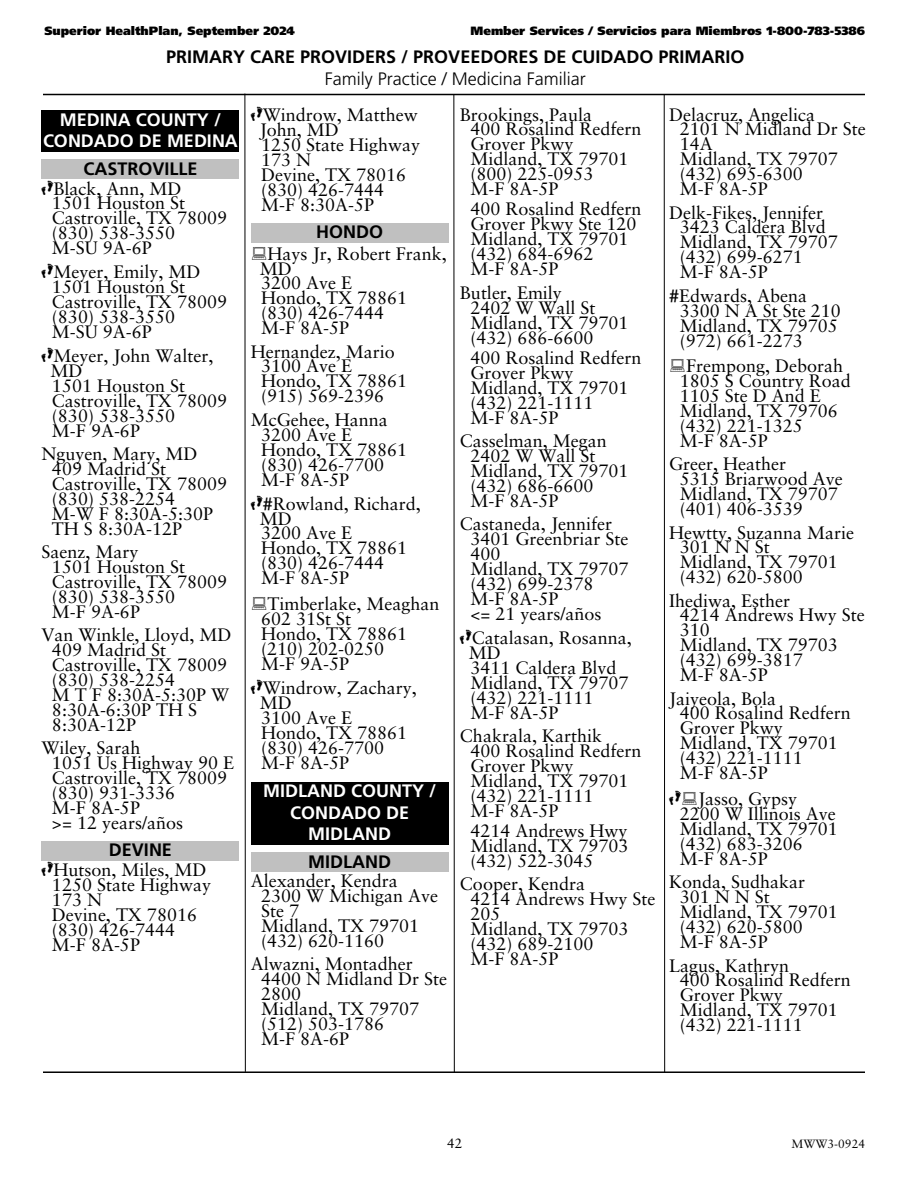
<style>
.page{position:relative;width:918px;height:1188px;background:#fff}
.page>*{position:absolute;margin:0;border:0;box-sizing:border-box;transform-origin:0 0}
.t1{font:18px/15px "Sabon LT Std";color:#000}
.t2{font:700 18px "Frutiger LT Std";color:#000}
.t3{font:700 18px/21.6px "Frutiger LT Std";color:#fff;text-align:center}
.t4{font:300 18px "Frutiger LT Std";color:#000}
.t5{font:13.5px "Sabon LT Std";color:#000}
.t6{font:900 12px "Frutiger LT Std";color:#000}
.t7{font:12px "Sabon LT Std";color:#000}
.s1{font-family:"Feet";font-weight:700}
.s2{font-weight:700}
</style>
<div class="page">
<div style="left:41px;top:111px;width:198px;height:41px;background:#000"></div>
<div style="left:41px;top:160px;width:198px;height:19px;background:#c0c0c0"></div>
<div style="left:41px;top:841px;width:198px;height:20px;background:#c0c0c0"></div>
<div style="left:251px;top:223px;width:198px;height:19px;background:#c0c0c0"></div>
<div style="left:251px;top:782px;width:198px;height:63px;background:#000"></div>
<div style="left:251px;top:853px;width:198px;height:19px;background:#c0c0c0"></div>
<hr style="left:43px;top:94px;width:822px;height:1px;background:#000">
<hr style="left:43px;top:1071px;width:822px;height:2px;background:#000">
<svg style="left:244px;top:93px;width:2px;height:979px;background:#7e7e7e"></svg>
<svg style="left:453px;top:95px;width:2px;height:977px;background:#7e7e7e"></svg>
<svg style="left:663px;top:93px;width:34px;height:979px"></svg>
<p class="t6" style="left:44px;top:26px;width:252px">Superior HealthPlan, September 2024</p>
<p class="t6" style="left:471px;top:26px;width:396px">Member Services / Servicios para Miembros 1-800-783-5386</p>
<p class="t2" style="left:166px;top:50px;width:580px">PRIMARY CARE PROVIDERS / PROVEEDORES DE CUIDADO PRIMARIO</p>
<p class="t4" style="left:325px;top:71px;width:262px">Family Practice / Medicina Familiar</p>
<p class="t3" style="left:43px;top:111px;width:196px">MEDINA COUNTY /<br>CONDADO DE MEDINA</p>
<p class="t2" style="left:83px;top:162px;width:116px">CASTROVILLE</p>
<p class="t1" style="left:52px;top:183px;width:177px;text-indent:-10px"><span class="s1">F</span>Black, Ann, MD<br>1501 Houston St<br>Castroville, TX 78009 (830) 538-3550<br>M-SU 9A-6P</p>
<p class="t1" style="left:52px;top:266px;width:177px;text-indent:-10px"><span class="s1">F</span>Meyer, Emily, MD<br>1501 Houston St<br>Castroville, TX 78009 (830) 538-3550<br>M-SU 9A-6P</p>
<p class="t1" style="left:50px;top:350px;width:178px;text-indent:-9px"><span class="s1">F</span>Meyer, John Walter,<br>MD<br>1501 Houston St<br>Castroville, TX 78009 (830) 538-3550<br>M-F 9A-6P</p>
<p class="t1" style="left:52px;top:448px;width:177px;text-indent:-10px">Nguyen, Mary, MD<br>409 Madrid St<br>Castroville, TX 78009 (830) 538-2254<br>M-W F 8:30A-5:30P<br>TH S 8:30A-12P</p>
<p class="t1" style="left:52px;top:546px;width:177px;text-indent:-10px">Saenz, Mary<br>1501 Houston St<br>Castroville, TX 78009 (830) 538-3550<br>M-F 9A-6P</p>
<p class="t1" style="left:52px;top:629px;width:181px;text-indent:-10px">Van Winkle, Lloyd, MD<br>409 Madrid St<br>Castroville, TX 78009 (830) 538-2254<br>M T F 8:30A-5:30P W<br>8:30A-6:30P TH S<br>8:30A-12P</p>
<p class="t1" style="left:52px;top:742px;width:184px;text-indent:-10px">Wiley, Sarah<br>1051 Us Highway 90 E<br>Castroville, TX 78009 (830) 931-3336<br>M-F 8A-5P<br>&gt;= 12 years/años</p>
<p class="t2" style="left:109px;top:844px;width:65px">DEVINE</p>
<p class="t1" style="left:52px;top:864px;width:161px;text-indent:-10px"><span class="s1">F</span>Hutson, Miles, MD<br>1250 State Highway<br>173 N<br>Devine, TX 78016 (830) 426-7444<br>M-F 8A-5P</p>
<p class="t1" style="left:260px;top:109px;width:162px;text-indent:-9px"><span class="s1">F</span>Windrow, Matthew<br>John, MD<br>1250 State Highway<br>173 N<br>Devine, TX 78016 (830) 426-7444<br>M-F 8:30A-5P</p>
<p class="t2" style="left:316px;top:225px;width:68px">HONDO</p>
<p class="t1" style="left:260px;top:248px;width:189px;text-indent:8px">Hays Jr, Robert Frank,<br>MD<br>3200 Ave E<br>Hondo, TX 78861 (830) 426-7444<br>M-F 8A-5P</p>
<p class="t1" style="left:261px;top:346px;width:148px;text-indent:-10px">Hernandez, Mario<br>3100 Ave E<br>Hondo, TX 78861 (915) 569-2396</p>
<p class="t1" style="left:261px;top:414px;width:148px;text-indent:-10px">McGehee, Hanna<br>3200 Ave E<br>Hondo, TX 78861 (830) 426-7700<br>M-F 8A-5P</p>
<p class="t1" style="left:260px;top:498px;width:163px;text-indent:-9px"><span class="s1">F</span><span class="s2">#</span>Rowland, Richard,<br>MD<br>3200 Ave E<br>Hondo, TX 78861 (830) 426-7444<br>M-F 8A-5P</p>
<p class="t1" style="left:261px;top:598px;width:180px;text-indent:6px">Timberlake, Meaghan<br>602 31St St<br>Hondo, TX 78861 (210) 202-0250<br>M-F 9A-5P</p>
<p class="t1" style="left:260px;top:682px;width:159px;text-indent:-9px"><span class="s1">F</span>Windrow, Zachary,<br>MD<br>3100 Ave E<br>Hondo, TX 78861 (830) 426-7700<br>M-F 8A-5P</p>
<p class="t3" style="left:263px;top:782px;width:174px">MIDLAND COUNTY /<br>CONDADO DE<br>MIDLAND</p>
<p class="t2" style="left:308px;top:855px;width:84px">MIDLAND</p>
<p class="t1" style="left:261px;top:875px;width:179px;text-indent:-10px">Alexander, Kendra<br>2300 W Michigan Ave<br>Ste 7<br>Midland, TX 79701 (432) 620-1160</p>
<p class="t1" style="left:261px;top:958px;width:188px;text-indent:-10px">Alwazni, Montadher<br>4400 N Midland Dr Ste<br>2800<br>Midland, TX 79707 (512) 503-1786<br>M-F 8A-6P</p>
<p class="t1" style="left:470px;top:109px;width:173px;text-indent:-10px">Brookings, Paula<br>400 Rosalind Redfern<br>Grover Pkwy<br>Midland, TX 79701 (800) 225-0953<br>M-F 8A-5P</p>
<p class="t1" style="left:470px;top:203px;width:173px">400 Rosalind Redfern<br>Grover Pkwy Ste 120<br>Midland, TX 79701 (432) 684-6962<br>M-F 8A-5P</p>
<p class="t1" style="left:470px;top:287px;width:160px;text-indent:-10px">Butler, Emily<br>2402 W Wall St<br>Midland, TX 79701 (432) 686-6600</p>
<p class="t1" style="left:470px;top:352px;width:173px">400 Rosalind Redfern<br>Grover Pkwy<br>Midland, TX 79701 (432) 221-1111<br>M-F 8A-5P</p>
<p class="t1" style="left:470px;top:435px;width:160px;text-indent:-10px">Casselman, Megan<br>2402 W Wall St<br>Midland, TX 79701 (432) 686-6600<br>M-F 8A-5P</p>
<p class="t1" style="left:470px;top:518px;width:160px;text-indent:-10px">Castaneda, Jennifer<br>3401 Greenbriar Ste<br>400<br>Midland, TX 79707 (432) 699-2378<br>M-F 8A-5P<br>&lt;= 21 years/años</p>
<p class="t1" style="left:469px;top:632px;width:165px;text-indent:-9px"><span class="s1">F</span>Catalasan, Rosanna,<br>MD<br>3411 Caldera Blvd<br>Midland, TX 79707 (432) 221-1111<br>M-F 8A-5P</p>
<p class="t1" style="left:470px;top:730px;width:173px;text-indent:-10px">Chakrala, Karthik<br>400 Rosalind Redfern<br>Grover Pkwy<br>Midland, TX 79701 (432) 221-1111<br>M-F 8A-5P</p>
<p class="t1" style="left:470px;top:825px;width:160px;text-align:justify">4214 Andrews Hwy Midland, TX 79703 (432) 522-3045</p>
<p class="t1" style="left:470px;top:878px;width:187px;text-indent:-10px">Cooper, Kendra<br>4214 Andrews Hwy Ste<br>205<br>Midland, TX 79703 (432) 689-2100<br>M-F 8A-5P</p>
<p class="t1" style="left:680px;top:109px;width:188px;text-indent:-10px">Delacruz, Angelica<br>2101 N Midland Dr Ste<br>14A<br>Midland, TX 79707 (432) 695-6300<br>M-F 8A-5P</p>
<p class="t1" style="left:680px;top:207px;width:160px;text-indent:-10px">Delk-Fikes, Jennifer<br>3423 Caldera Blvd<br>Midland, TX 79707 (432) 699-6271<br>M-F 8A-5P</p>
<p class="t1" style="left:680px;top:290px;width:163px;text-indent:-10px"><span class="s2">#</span>Edwards, Abena<br>3300 N A St Ste 210<br>Midland, TX 79705 (972) 661-2273</p>
<p class="t1" style="left:680px;top:360px;width:173px;text-indent:6px">Frempong, Deborah<br>1805 S Country Road<br>1105 Ste D And E<br>Midland, TX 79706 (432) 221-1325<br>M-F 8A-5P</p>
<p class="t1" style="left:680px;top:459px;width:165px;text-indent:-10px">Greer, Heather<br>5315 Briarwood Ave<br>Midland, TX 79707 (401) 406-3539</p>
<p class="t1" style="left:680px;top:527px;width:176px;text-indent:-10px">Hewtty, Suzanna Marie<br>301 N N St<br>Midland, TX 79701 (432) 620-5800</p>
<p class="t1" style="left:680px;top:595px;width:187px;text-indent:-10px">Ihediwa, Esther<br>4214 Andrews Hwy Ste<br>310<br>Midland, TX 79703 (432) 699-3817<br>M-F 8A-5P</p>
<p class="t1" style="left:680px;top:693px;width:173px;text-indent:-10px">Jaiyeola, Bola<br>400 Rosalind Redfern<br>Grover Pkwy<br>Midland, TX 79701 (432) 221-1111<br>M-F 8A-5P</p>
<p class="t1" style="left:680px;top:793px;width:160px;text-indent:-10px"><span class="s1">F</span> Jasso, Gypsy<br>2200 W Illinois Ave<br>Midland, TX 79701 (432) 683-3206<br>M-F 8A-5P</p>
<p class="t1" style="left:680px;top:876px;width:160px;text-indent:-10px">Konda, Sudhakar<br>301 N N St<br>Midland, TX 79701 (432) 620-5800<br>M-F 8A-5P</p>
<p class="t1" style="left:680px;top:960px;width:173px;text-indent:-10px">Lagus, Kathryn<br>400 Rosalind Redfern<br>Grover Pkwy<br>Midland, TX 79701 (432) 221-1111</p>
<p class="t5" style="left:447px;top:1138px;width:17px">42</p>
<p class="t7" style="left:792px;top:1139px;width:75px">MWW3-0924</p>
</div>
